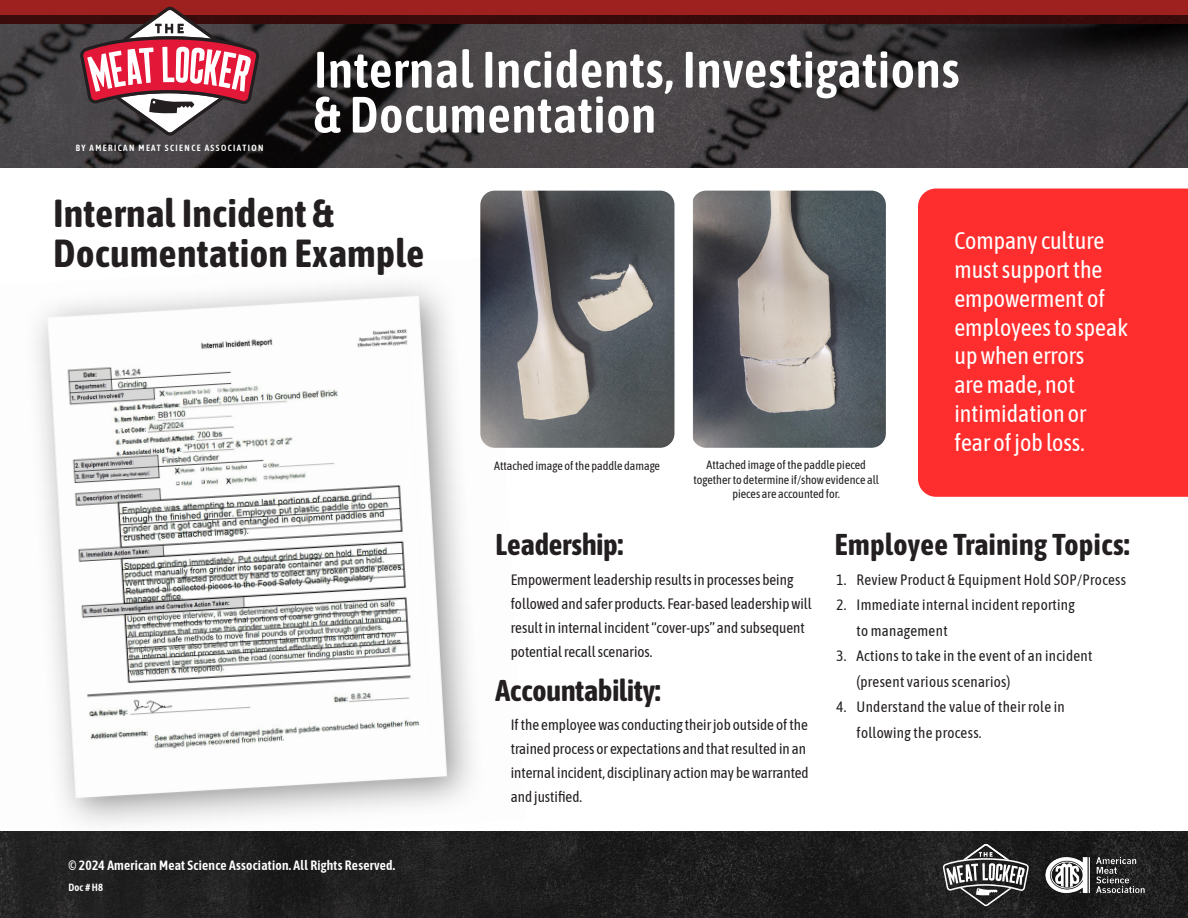
<style>
.page{position:relative;width:1188px;height:918px;background:#fff}
.page>*{position:absolute;margin:0;border:0;box-sizing:border-box;transform-origin:0 0}
.t1{font:600 51px/45px "Asap Condensed";letter-spacing:.02em;color:#fff}
.t2{font:700 39px "Asap Condensed";letter-spacing:.02em;color:#231f20}
.t3{font:700 30px "Asap Condensed";color:#231f20}
.t4{font:700 30px "Asap Condensed";letter-spacing:.02em;color:#231f20}
.t5{font:24px/28.8px "Asap Condensed";color:#fff}
.t6{font:15px/24px "Asap Condensed";color:#231f20}
.t7{font:15px/25.5px "Asap Condensed";letter-spacing:.02em;color:#231f20}
.t8{font:600 13.5px "Asap Condensed";letter-spacing:.02em;color:#fff}
.t9{font:12px/14.4px "Asap Condensed";color:#231f20;text-align:center}
.t10{font:600 10.5px "Asap Condensed";color:#fff}
.t11{font:600 9px "Asap Condensed";letter-spacing:.16em;color:#fff}
</style>
<div class="page">
<div style="left:918px;top:189px;width:270px;height:308px;background:#ff2e2e"></div>
<img style="left:36px;top:284px;width:437px;height:540px">
<div style="left:0;top:0;width:1188px;height:23px;background:#9e2120"></div>
<img style="left:0;top:16px;width:1188px;height:151px">
<svg style="left:79px;top:6px;width:181px;height:130px"></svg>
<img style="left:0;top:831px;width:1188px;height:87px">
<svg style="left:943px;top:844px;width:86px;height:62px;background:#575757"></svg>
<img style="left:1043px;top:844px;width:104px;height:62px">
<img style="left:480px;top:191px;width:194px;height:257px">
<img style="left:692px;top:191px;width:194px;height:257px">
<p class="t11" style="left:76px;top:142px;width:189px">BY AMERICAN MEAT SCIENCE ASSOCIATION</p>
<p class="t1" style="left:314px;top:44px;width:647px">Internal Incidents, Investigations &amp; Documentation</p>
<p class="t2" style="left:54px;top:185px;width:281px">Internal Incident &amp;</p>
<p class="t2" style="left:54px;top:225px;width:372px">Documentation Example</p>
<p class="t8" style="left:68px;top:856px;width:328px">© 2024 American Meat Science Association. All Rights Reserved.</p>
<p class="t10" style="left:68px;top:880px;width:36px">Doc # H8</p>
<p class="t9" style="left:494px;top:458px;width:167px">Attached image of the paddle damage</p>
<p class="t9" style="left:693px;top:457px;width:187px">Attached image of the paddle pieced together to determine if/show evidence all pieces are accounted for.</p>
<p class="t5" style="left:954px;top:225px;width:175px">Company culture must support the empowerment of employees to speak up when errors<br>are made, not intimidation or fear of job loss.</p>
<p class="t3" style="left:496px;top:523px;width:129px">Leadership:</p>
<p class="t4" style="left:835px;top:523px;width:296px">Employee Training Topics:</p>
<p class="t6" style="left:511px;top:567px;width:303px">Empowerment leadership results in processes being followed and safer products. Fear-based leadership will result in internal incident “cover-ups” and subsequent potential recall scenarios.</p>
<p class="t3" style="left:496px;top:669px;width:166px">Accountability:</p>
<p class="t6" style="left:511px;top:711px;width:299px">If the employee was conducting their job outside of the trained process or expectations and that resulted in an internal incident, disciplinary action may be warranted and justified.</p>
<p class="t7" style="left:836px;top:566px;width:291px">1. Review Product &amp; Equipment Hold SOP/Process</p>
<p class="t7" style="left:857px;top:591px;width:220px;text-indent:-20px">2. Immediate internal incident reporting to management</p>
<p class="t7" style="left:857px;top:642px;width:237px;text-indent:-20px">3. Actions to take in the event of an incident (present various scenarios)</p>
<p class="t7" style="left:857px;top:693px;width:210px;text-indent:-20px">4. Understand the value of their role in following the process.</p>
</div>
